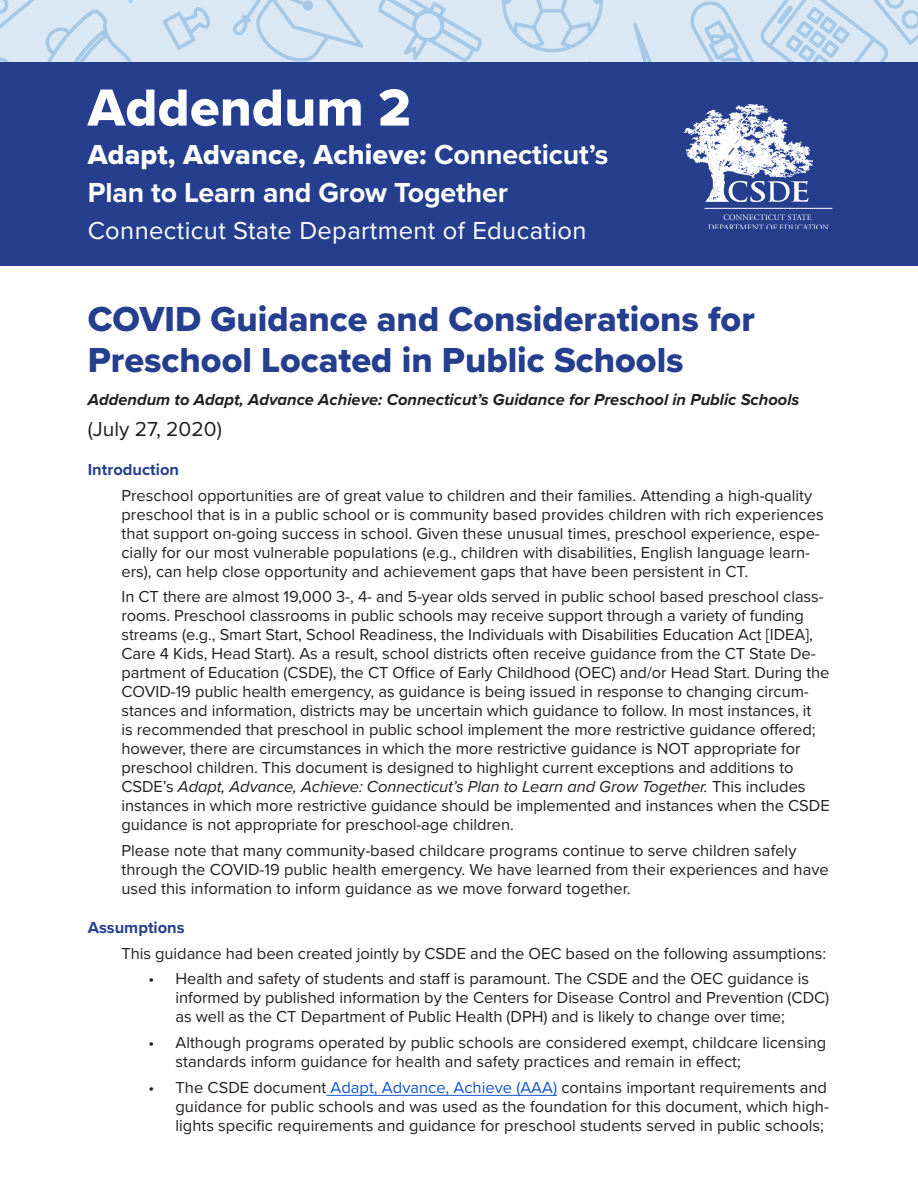
<style>
.page{position:relative;width:918px;height:1188px;background:#fff}
.page>*{position:absolute;margin:0;border:0;box-sizing:border-box;transform-origin:0 0}
.t1{font:54px "Proxima Nova Extrabld";letter-spacing:.005em;color:#fff}
.Addendum{font:36px/41.4px "Proxima Nova Extrabld";color:#253f8e}
.t2{font:700 28.5px/37.8px "Proxima Nova";letter-spacing:-.005em;color:#fff}
.t3{font:25.5px "Proxima Nova";letter-spacing:.015em;color:#fff}
.Addendum-2{font:21px "Proxima Nova";color:#231f20}
.body_answer_paragrap{font:16.5px/18.9px "Proxima Nova";letter-spacing:-.005em;color:#231f20}
.body_last_answer{font:16.5px/18.9px "Proxima Nova";color:#231f20}
.body_last_answer-2{font:italic 700 16.5px "Proxima Nova";color:#231f20}
.H2__question{font:700 16.5px "Proxima Nova";color:#253f8e}
.s1{font-family:"Proxima Nova Extrabld";font-weight:400}
.s2{font-style:italic}
.s3{color:#15c}
</style>
<div class="page">
<img style="left:0;top:0;width:918px;height:63px">
<div style="left:0;top:63px;width:918px;height:203px;background:#253f8e"></div>
<svg style="left:708px;top:214px;width:121px;height:15px"></svg>
<svg style="left:684px;top:104px;width:129px;height:98px"></svg>
<hr style="left:705px;top:208px;width:127px;height:1px;background:#fff">
<hr style="left:326px;top:1095px;width:231px;height:1px;background:#15c">
<p class="t1" style="left:88px;top:67px;width:325px">Addendum 2</p>
<p class="t2" style="left:88px;top:135px;width:522px"><span class="s1">Adapt, Advance, Achieve:</span> Connecticut’s<br>Plan to Learn and Grow Together</p>
<p class="t3" style="left:88px;top:211px;width:500px">Connecticut State Department of Education</p>
<p class="Addendum" style="left:88px;top:298px;width:669px">COVID Guidance and Considerations for<br>Preschool Located in Public Schools</p>
<p class="body_last_answer-2" style="left:88px;top:387px;width:713px">Addendum to Adapt, Advance Achieve: Connecticut’s Guidance for Preschool in Public Schools</p>
<p class="Addendum-2" style="left:88px;top:413px;width:136px">(July 27, 2020)</p>
<p class="H2__question" style="left:88px;top:457px;width:93px">Introduction</p>
<p class="body_answer_paragrap" style="left:121px;top:485px;width:704px">Preschool opportunities are of great value to children and their families. Attending a high-quality preschool that is in a public school or is community based provides children with rich experiences that support on-going success in school. Given these unusual times, preschool experience, espe&shy;cially for our most vulnerable populations (e.g., children with disabilities, English language learn&shy;ers), can help close opportunity and achievement gaps that have been persistent in CT.</p>
<p class="body_answer_paragrap" style="left:121px;top:587px;width:710px">In CT there are almost 19,000 3-, 4- and 5-year olds served in public school based preschool class&shy;rooms. Preschool classrooms in public schools may receive support through a variety of funding streams (e.g., Smart Start, School Readiness, the Individuals with Disabilities Education Act [IDEA], Care 4 Kids, Head Start). As a result, school districts often receive guidance from the CT State De&shy;partment of Education (CSDE), the CT Office of Early Childhood (OEC) and/or Head Start. During the COVID-19 public health emergency, as guidance is being issued in response to changing circum&shy;stances and information, districts may be uncertain which guidance to follow. In most instances, it<br>is recommended that preschool in public school implement the more restrictive guidance offered; however, there are circumstances in which the more restrictive guidance is NOT appropriate for preschool children. This document is designed to highlight current exceptions and additions to CSDE’s <span class="s2">Adapt, Advance, Achieve: Connecticut’s Plan to Learn and Grow Together.</span> This includes instances in which more restrictive guidance should be implemented and instances when the CSDE guidance is not appropriate for preschool-age children.</p>
<p class="body_last_answer" style="left:121px;top:840px;width:709px">Please note that many community-based childcare programs continue to serve children safely through the COVID-19 public health emergency. We have learned from their experiences and have used this information to inform guidance as we move forward together.</p>
<p class="H2__question" style="left:88px;top:915px;width:98px">Assumptions</p>
<p class="body_last_answer" style="left:121px;top:943px;width:706px">This guidance had been created jointly by CSDE and the OEC based on the following assumptions:</p>
<p class="body_answer_paragrap" style="left:176px;top:969px;width:655px;text-indent:-27px">• Health and safety of students and staff is paramount. The CSDE and the OEC guidance is informed by published information by the Centers for Disease Control and Prevention (CDC) as well as the CT Department of Public Health (DPH) and is likely to change over time;</p>
<p class="body_answer_paragrap" style="left:176px;top:1032px;width:652px;text-indent:-27px">• Although programs operated by public schools are considered exempt, childcare licensing standards inform guidance for health and safety practices and remain in effect;</p>
<p class="body_answer_paragrap" style="left:176px;top:1077px;width:655px;text-align:justify;text-indent:-27px">• The CSDE document <span class="s3">Adapt, Advance, Achieve (AAA)</span> contains important requirements and guidance for public schools and was used as the foundation for this document, which high&shy;lights specific requirements and guidance for preschool students served in public schools;</p>
</div>
